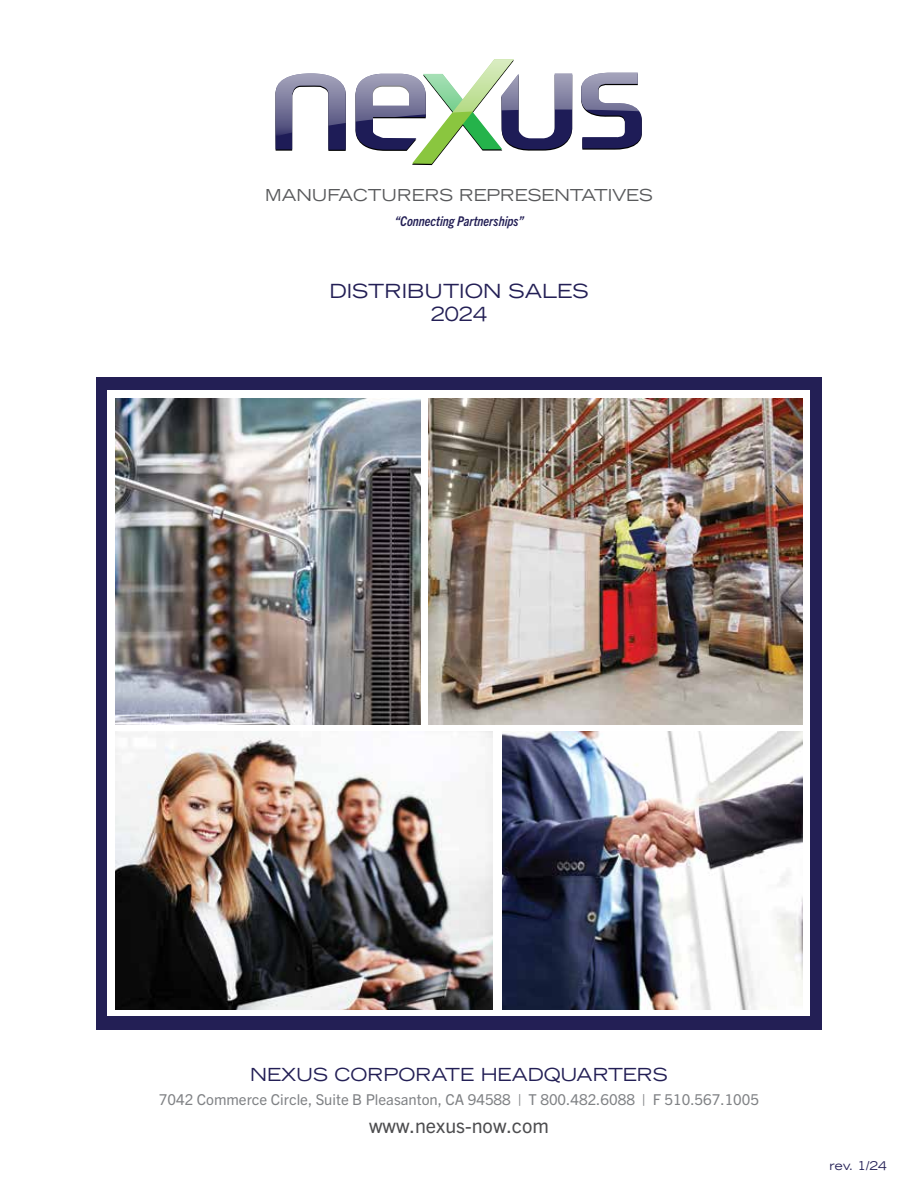
<style>
.page{position:relative;width:918px;height:1188px;background:#fff}
.page>*{position:absolute;margin:0;border:0;box-sizing:border-box;transform-origin:0 0}
.t1{font:19.8px "Trade Gothic Next LT Pro";color:#4d4d4f}
.t2{font:expanded 19.5px/23.2px "Trade Gothic LH";color:#231f55;text-align:center}
.t3{font:expanded 18px "Trade Gothic LH";color:#231f55}
.t4{font:expanded 16.5px "Trade Gothic LH";color:#58595b}
.t5{font:15px "Trade Gothic Next LT Pro";color:#808285}
.t6{font:italic 700 condensed 13.5px "Trade Gothic Next LT Pro";color:#231f55}
.t7{font:expanded 12px "Trade Gothic LH";color:#231f55}
</style>
<div class="page">
<svg style="left:275px;top:136px;width:71px;height:15px"></svg>
<svg style="left:356px;top:136px;width:215px;height:29px"></svg>
<svg style="left:582px;top:136px;width:60px;height:14px"></svg>
<svg style="left:275px;top:59px;width:367px;height:77px"></svg>
<div style="left:96px;top:377px;width:726px;height:652px;background:#231f55"></div>
<div style="left:108px;top:391px;width:702px;height:625px;background:#fff"></div>
<img style="left:502px;top:731px;width:300px;height:279px">
<img style="left:116px;top:399px;width:304px;height:326px">
<img style="left:116px;top:731px;width:377px;height:279px">
<img style="left:428px;top:399px;width:374px;height:326px">
<p class="t4" style="left:265px;top:184px;width:389px">MANUFACTURERS REPRESENTATIVES</p>
<p class="t6" style="left:395px;top:212px;width:131px">“Connecting Partnerships”</p>
<h2 class="t2" style="left:329px;top:279px;width:261px">DISTRIBUTION SALES<br>2024</h2>
<p class="t3" style="left:250px;top:1063px;width:419px">NEXUS CORPORATE HEADQUARTERS</p>
<p class="t5" style="left:159px;top:1090px;width:602px">7042 Commerce Circle, Suite B Pleasanton, CA 94588 | T 800.482.6088 | F 510.567.1005</p>
<h1 class="t1" style="left:369px;top:1112px;width:181px">www.nexus-now.com</h1>
<p class="t7" style="left:829px;top:1158px;width:59px">rev. 1/24</p>
</div>
